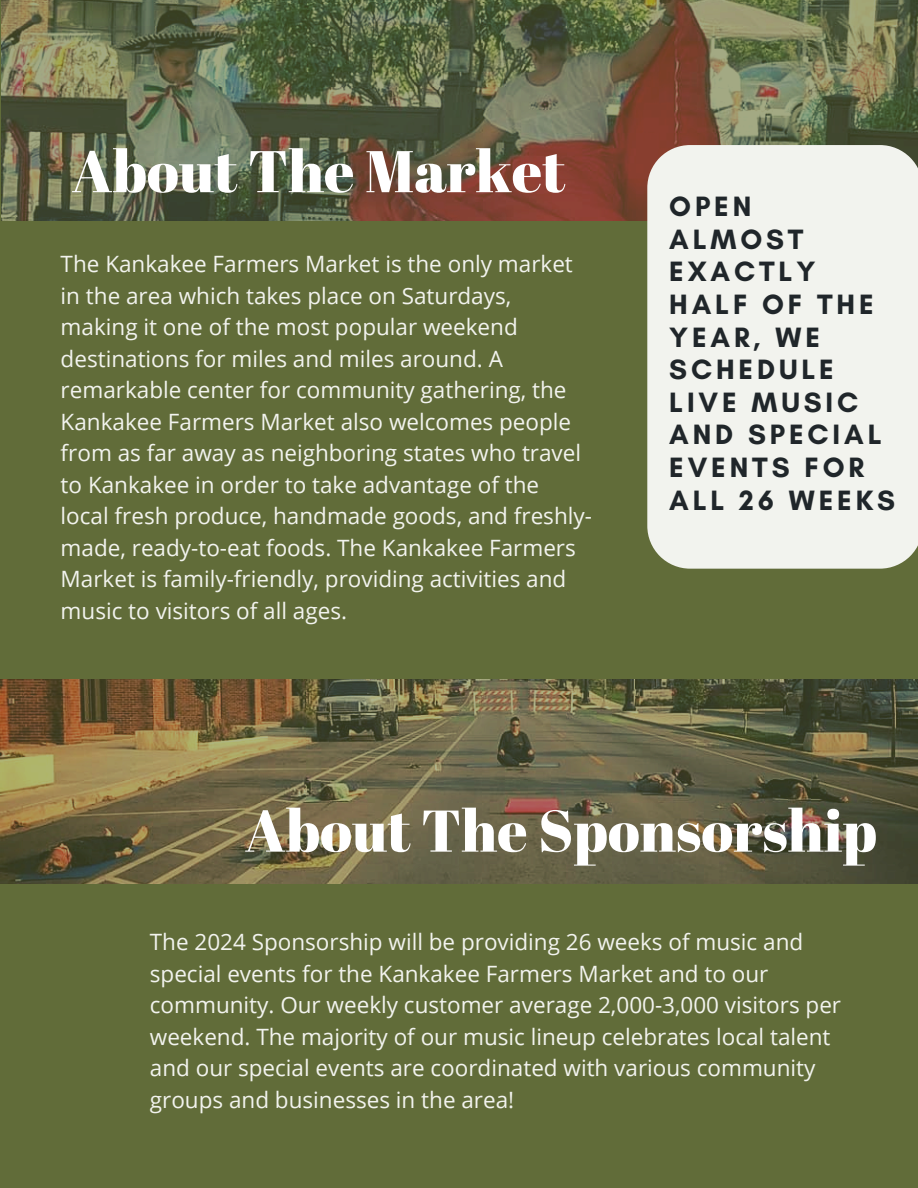
<style>
.page{position:relative;width:918px;height:1188px;background:#616c39}
.page>*{position:absolute;margin:0;border:0;box-sizing:border-box;transform-origin:0 0}
.t1{font:58.65px "Abril Fatface";color:#fff}
.t2{font:700 28.5px/32.7px "Glacial Indifference";letter-spacing:.135em;color:#20262a}
.t3{font:22.5px/31.5px "Open Sans";color:#f2f3ee}
</style>
<div class="page">
<img style="left:2px;top:0;width:916px;height:221px">
<img style="left:1px;top:680px;width:917px;height:203px">
<div style="left:647px;top:145px;width:271px;height:424px;background:#f2f3ee"></div>
<h2 class="t1" style="left:72px;top:130px;width:495px">About The Market</h2>
<p class="t3" style="left:61px;top:248px;width:533px">The Kankakee Farmers Market is the only market in the area which takes place on Saturdays, making it one of the most popular weekend destinations for miles and miles around. A remarkable center for community gathering, the Kankakee Farmers Market also welcomes people from as far away as neighboring states who travel to Kankakee in order to take advantage of the local fresh produce, handmade goods, and freshly&shy;made, ready-to-eat foods. The Kankakee Farmers Market is family-friendly, providing activities and music to visitors of all ages.</p>
<h1 class="t2" style="left:669px;top:190px;width:227px">OPEN<br>ALMOST<br>EXACTLY<br>HALF OF THE<br>YEAR, WE<br>SCHEDULE<br>LIVE MUSIC<br>AND SPECIAL<br>EVENTS FOR<br>ALL 26 WEEKS</h1>
<h1 class="t1" style="left:245px;top:790px;width:634px">About The Sponsorship</h1>
<p class="t3" style="left:150px;top:926px;width:693px">The 2024 Sponsorship will be providing 26 weeks of music and special events for the Kankakee Farmers Market and to our community. Our weekly customer average 2,000-3,000 visitors per weekend. The majority of our music lineup celebrates local talent and our special events are coordinated with various community groups and businesses in the area!</p>
</div>
